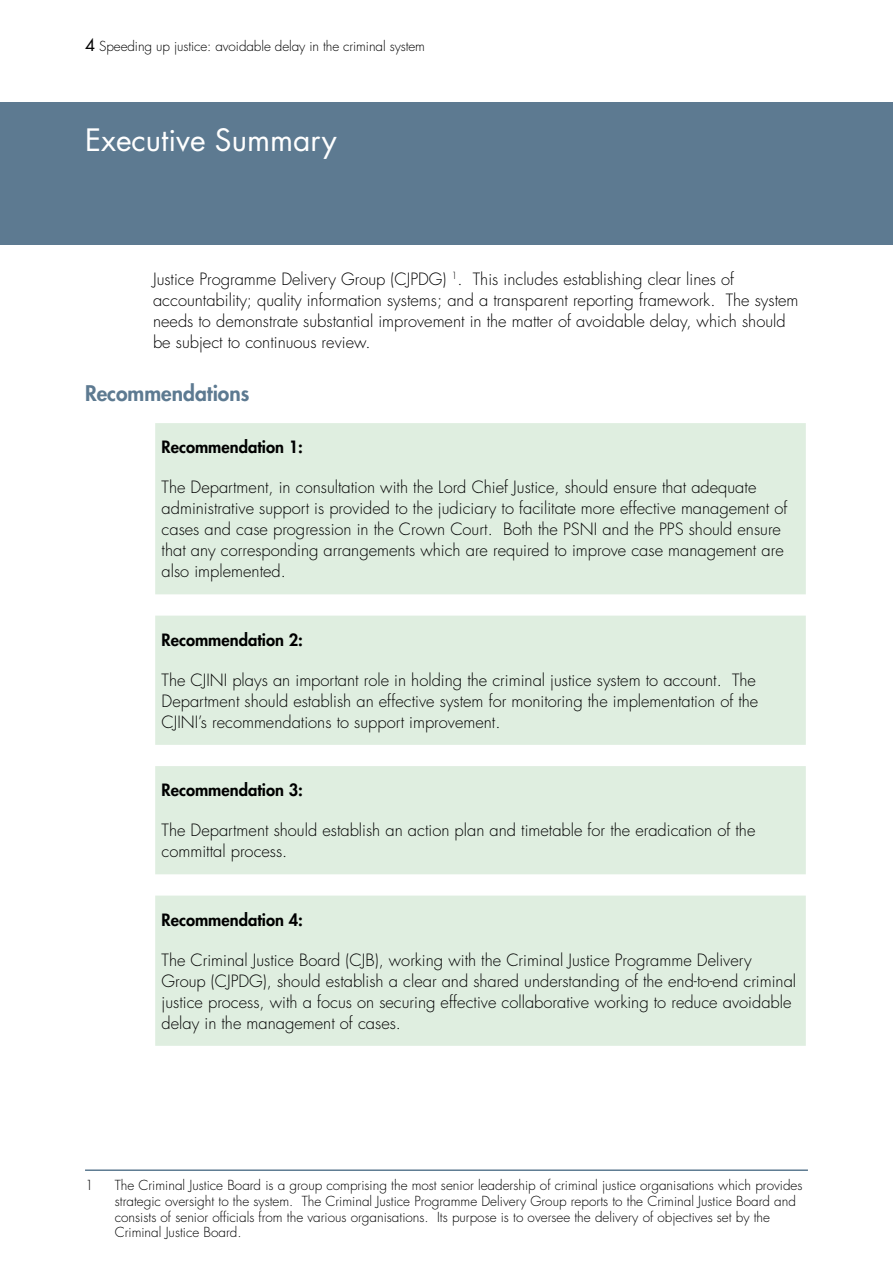
<style>
.page{position:relative;width:893px;height:1263px;background:#fff}
.page>*{position:absolute;margin:0;border:0;box-sizing:border-box;transform-origin:0 0}
.t1{font:30px "Futura";color:#fff}
._1__subheads{font:800 21px "Futura";color:#5d7a91}
.Body_copy{font:300 16.5px/21px "Futura";color:#000}
.Body_copy-2{font:800 16.5px "Futura";color:#000}
.footnotes{font:300 13.5px/15.8px "Futura";color:#000}
.s1{font-weight:400;font-size:16.5px}
</style>
<div class="page">
<div style="left:0;top:102px;width:893px;height:142px;background:#5d7a91"></div>
<hr style="left:85px;top:1169px;width:723px;height:2px;background:#5d7a91">
<svg style="left:155px;top:423px;width:651px;height:623px;background:#e2efe3"></svg>
<p class="footnotes" style="left:85px;top:39px;width:342px"><span class="s1">4</span> Speeding up justice: avoidable delay in the criminal system</p>
<h1 class="t1" style="left:85px;top:121px;width:253px">Executive Summary</h1>
<p class="Body_copy" style="left:153px;top:269px;width:647px">Justice Programme Delivery Group (CJPDG) <sup>1</sup>. This includes establishing clear lines of accountability; quality information systems; and a transparent reporting framework. The system needs to demonstrate substantial improvement in the matter of avoidable delay, which should be subject to continuous review.</p>
<p class="_1__subheads" style="left:85px;top:380px;width:166px">Recommendations</p>
<p class="Body_copy-2" style="left:162px;top:437px;width:143px">Recommendation 1:</p>
<p class="Body_copy" style="left:162px;top:477px;width:627px">The Department, in consultation with the Lord Chief Justice, should ensure that adequate administrative support is provided to the judiciary to facilitate more effective management of cases and case progression in the Crown Court. Both the PSNI and the PPS should ensure that any corresponding arrangements which are required to improve case management are also implemented.</p>
<p class="Body_copy-2" style="left:162px;top:629px;width:143px">Recommendation 2:</p>
<p class="Body_copy" style="left:162px;top:670px;width:598px">The CJINI plays an important role in holding the criminal justice system to account. The<br>Department should establish an effective system for monitoring the implementation of the<br>CJINI’s recommendations to support improvement.</p>
<p class="Body_copy-2" style="left:162px;top:780px;width:143px">Recommendation 3:</p>
<p class="Body_copy" style="left:162px;top:820px;width:595px">The Department should establish an action plan and timetable for the eradication of the committal process.</p>
<p class="Body_copy-2" style="left:162px;top:909px;width:143px">Recommendation 4:</p>
<p class="Body_copy" style="left:162px;top:950px;width:636px">The Criminal Justice Board (CJB), working with the Criminal Justice Programme Delivery Group (CJPDG), should establish a clear and shared understanding of the end-to-end criminal justice process, with a focus on securing effective collaborative working to reduce avoidable delay in the management of cases.</p>
<p class="footnotes" style="left:85px;top:1178px;width:10px">1</p>
<p class="footnotes" style="left:115px;top:1178px;width:689px">The Criminal Justice Board is a group comprising the most senior leadership of criminal justice organisations which provides strategic oversight to the system. The Criminal Justice Programme Delivery Group reports to the Criminal Justice Board and consists of senior officials from the various organisations. Its purpose is to oversee the delivery of objectives set by the Criminal Justice Board.</p>
</div>
